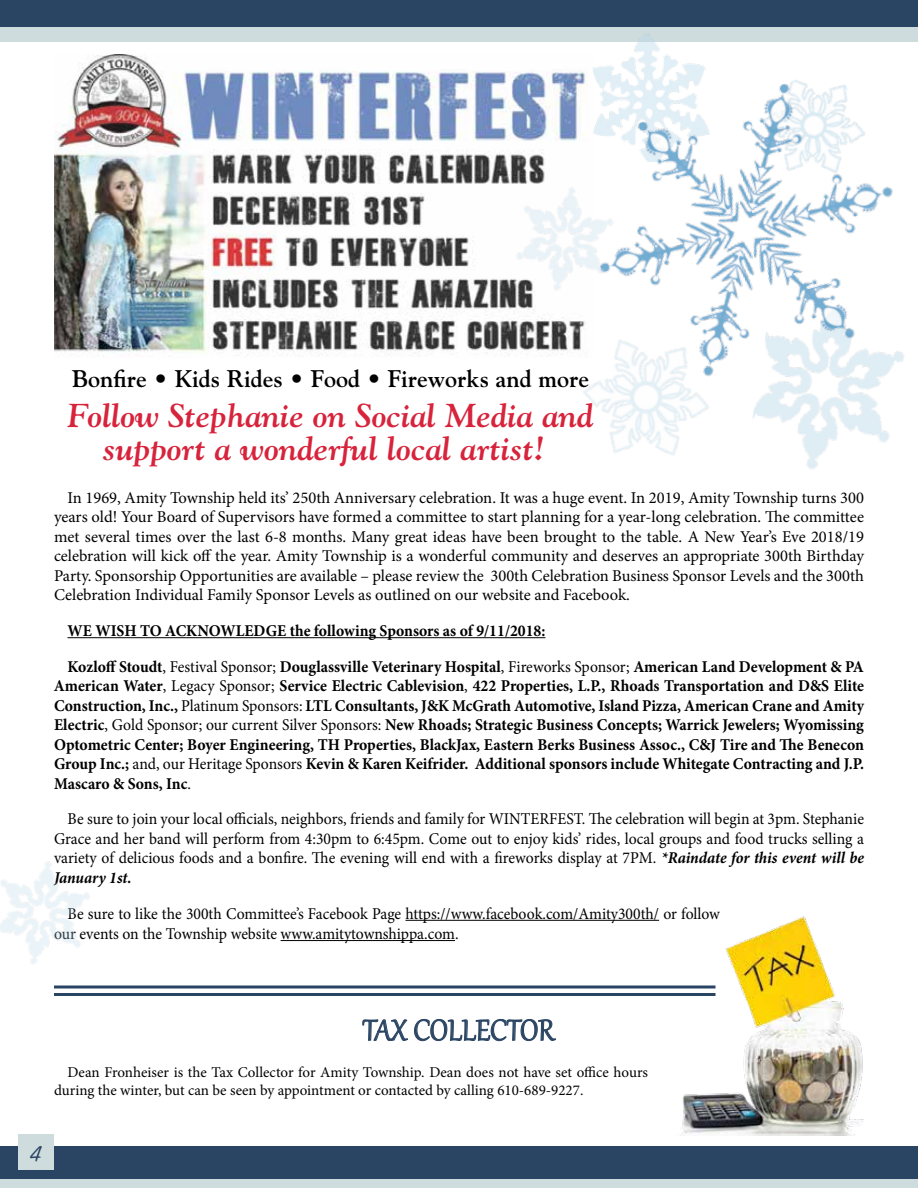
<style>
.page{position:relative;width:918px;height:1188px;background:#fff}
.page>*{position:absolute;margin:0;border:0;box-sizing:border-box;transform-origin:0 0}
.t1{font:36px "Gabriola";letter-spacing:-.005em;color:#2a4563;scale:.96 1}
.t2{font:italic 700 33px/33px "Goudy";color:#d7233b;text-align:center}
.t3{font:700 24px "Goudy";color:#000}
.t4{font:24px "Freehand 575 BT Regular B";color:#2a4563}
.t5{font:700 16.5px/19.5px "Minion Pro";color:#000;scale:.95 1}
.t6{font:16.5px/19.5px "Minion Pro";letter-spacing:-.005em;color:#000;text-align:justify}
.t7{font:16.5px/19.5px "Minion Pro";letter-spacing:-.005em;color:#000;text-align:justify;scale:.95 1}
.t8{font:15px/18px "Minion Pro";color:#000}
.s1{font-weight:400}
.s2{font-weight:700;font-style:italic}
</style>
<div class="page">
<div style="left:0;top:1146px;width:918px;height:33px;background:#2a4563"></div>
<div style="left:0;top:1179px;width:918px;height:9px;background:#cedcde"></div>
<div style="left:0;top:0;width:918px;height:32px;background:#2a4563"></div>
<div style="left:0;top:27px;width:918px;height:15px;background:#cedcde"></div>
<div style="left:18px;top:1134px;width:36px;height:36px;background:#cedcde"></div>
<img style="left:802px;top:440px;width:85px;height:29px">
<svg style="left:362px;top:1019px;width:46px;height:22px"></svg>
<svg style="left:414px;top:1019px;width:142px;height:22px"></svg>
<img style="left:54px;top:54px;width:507px;height:303px">
<hr style="left:68px;top:637px;width:477px;height:1px;background:#000">
<hr style="left:405px;top:920px;width:254px;height:1px;background:#000">
<hr style="left:281px;top:940px;width:174px;height:1px;background:#000">
<img style="left:560px;top:315px;width:119px;height:141px">
<img style="left:634px;top:34px;width:26px;height:18px">
<img style="left:561px;top:52px;width:343px;height:388px">
<img style="left:502px;top:178px;width:126px;height:128px">
<img style="left:668px;top:916px;width:196px;height:219px">
<hr style="left:54px;top:993px;width:662px;height:3px;background:#2a4563">
<hr style="left:54px;top:986px;width:662px;height:2px;background:#2a4563">
<img style="left:0;top:861px;width:90px;height:103px">
<h3 class="t3" style="left:72px;top:364px;width:519px">Bonfire • Kids Rides • Food • Fireworks and more</h3>
<h2 class="t2" style="left:68px;top:398px;width:528px">Follow Stephanie on Social Media and support a wonderful local artist!</h2>
<p class="t6" style="left:54px;top:488px;width:812px;text-indent:13px">In 1969, Amity Township held its’ 250th Anniversary celebration. It was a huge event. In 2019, Amity Township turns 300 years old! Your Board of Supervisors have formed a committee to start planning for a year-long celebration. The committee met several times over the last 6-8 months. Many great ideas have been brought to the table. A New Year’s Eve 2018/19 celebration will kick off the year. Amity Township is a wonderful community and deserves an appropriate 300th Birthday Party. Sponsorship Opportunities are available – please review the 300th Celebration Business Sponsor Levels and the 300th Celebration Individual Family Sponsor Levels as outlined on our website and Facebook.</p>
<p class="t5" style="left:68px;top:613px;width:840px;line-height:35.7px">WE WISH TO ACKNOWLEDGE the following Sponsors as of 9/11/2018:<br>Kozloff Stoudt<span class="s1">, Festival Sponsor;</span> Douglassville Veterinary Hospital<span class="s1">, Fireworks Sponsor;</span> American Land Development &amp; PA</p>
<p class="t5" style="left:54px;top:676px;width:854px;text-align:justify">American Water<span class="s1">, Legacy Sponsor;</span> Service Electric Cablevision<span class="s1">,</span> 422 Properties, L.P., Rhoads Transportation and D&amp;S Elite Construction, Inc., <span class="s1">Platinum Sponsors:</span> LTL Consultants, J&amp;K McGrath Automotive, Island Pizza, American Crane and Amity Electric<span class="s1">, Gold Sponsor; our current Silver Sponsors:</span> New Rhoads; Strategic Business Concepts; Warrick Jewelers; Wyomissing Optometric Center; Boyer Engineering, TH Properties, BlackJax, Eastern Berks Business Assoc., C&amp;J Tire and The Benecon Group Inc.; <span class="s1">and, our Heritage Sponsors</span> Kevin &amp; Karen Keifrider. Additional sponsors include Whitegate Contracting and J.P.<br>Mascaro &amp; Sons, Inc<span class="s1">.</span></p>
<p class="t7" style="left:54px;top:810px;width:854px;text-indent:13px">Be sure to join your local officials, neighbors, friends and family for WINTERFEST. The celebration will begin at 3pm. Stephanie Grace and her band will perform from 4:30pm to 6:45pm. Come out to enjoy kids’ rides, local groups and food trucks selling a variety of delicious foods and a bonfire. The evening will end with a fireworks display at 7PM. <span class="s2">*Raindate for this event will be January 1st.</span></p>
<p class="t7" style="left:54px;top:903px;width:703px;line-height:20.2px;text-indent:13px">Be sure to like the 300th Committee’s Facebook Page https://www.facebook.com/Amity300th/ or follow our events on the Township website www.amitytownshippa.com.</p>
<h1 class="t1" style="left:363px;top:1007px;width:201px">TAX COLLECTOR</h1>
<p class="t8" style="left:54px;top:1064px;width:596px;text-indent:14px">Dean Fronheiser is the Tax Collector for Amity Township. Dean does not have set office hours during the winter, but can be seen by appointment or contacted by calling 610-689-9227.</p>
<h3 class="t4" style="left:30px;top:1142px;width:13px">4</h3>
</div>
